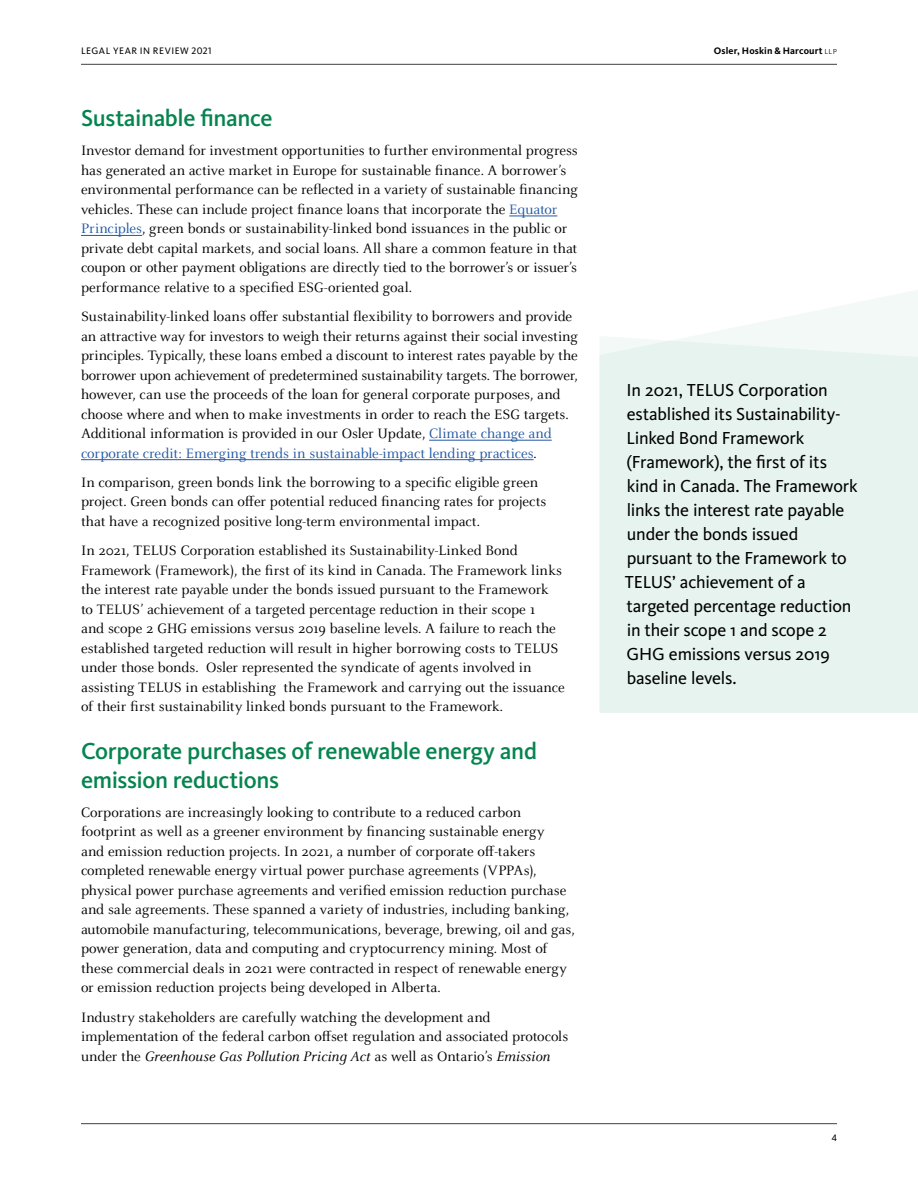
<style>
.page{position:relative;width:918px;height:1188px;background:#fff}
.page>*{position:absolute;margin:0;border:0;box-sizing:border-box;transform-origin:0 0}
.t1{font:500 24px/28.5px "Kievit Pro";letter-spacing:-.02em;color:#06844f}
.t2{font:18px/24px "Kievit Pro";letter-spacing:-.01em;color:#000}
.t3{font:15px/19.5px "Celeste OT";letter-spacing:-.005em;color:#000}
.t4{font:700 9.75px "Kievit Pro";letter-spacing:.015em;color:#000}
.t5{font:9.75px "Kievit Pro";letter-spacing:.055em;color:#000}
.s1{font-weight:300}
.s2{color:#2258a4}
.s3{font-style:italic}
</style>
<div class="page">
<hr style="left:81px;top:1123px;width:756px;height:1px;background:#414141">
<hr style="left:81px;top:64px;width:756px;height:1px;background:#414141">
<hr style="left:509px;top:216px;width:48px;height:1px;background:#2258a4">
<hr style="left:81px;top:235px;width:61px;height:1px;background:#2258a4">
<hr style="left:429px;top:440px;width:123px;height:1px;background:#2258a4">
<hr style="left:81px;top:459px;width:453px;height:1px;background:#2258a4">
<svg style="left:696px;top:290px;width:222px;height:46px;fill:#f4f9f7"></svg>
<div style="left:599px;top:336px;width:319px;height:377px;background:#e7f3ee"></div>
<p class="t5" style="left:81px;top:45px;width:132px">LEGAL YEAR IN REVIEW 2021</p>
<p class="t4" style="left:714px;top:45px;width:125px">Osler, Hoskin &amp; Harcourt <span class="s1">llp</span></p>
<h1 class="t1" style="left:81px;top:104px;width:193px">Sustainable finance</h1>
<p class="t3" style="left:81px;top:141px;width:498px">Investor demand for investment opportunities to further environmental progress has generated an active market in Europe for sustainable finance. A borrower’s environmental performance can be reflected in a variety of sustainable financing vehicles. These can include project finance loans that incorporate the <span class="s2">Equator Principles</span>, green bonds or sustainability-linked bond issuances in the public or private debt capital markets, and social loans. All share a common feature in that coupon or other payment obligations are directly tied to the borrower’s or issuer’s performance relative to a specified ESG-oriented goal.</p>
<p class="t3" style="left:81px;top:307px;width:498px">Sustainability-linked loans offer substantial flexibility to borrowers and provide an attractive way for investors to weigh their returns against their social investing principles. Typically, these loans embed a discount to interest rates payable by the borrower upon achievement of predetermined sustainability targets. The borrower, however, can use the proceeds of the loan for general corporate purposes, and choose where and when to make investments in order to reach the ESG targets.<br>Additional information is provided in our Osler Update, <span class="s2">Climate change and corporate credit: Emerging trends in sustainable-impact lending practices</span>.</p>
<p class="t3" style="left:81px;top:473px;width:467px">In comparison, green bonds link the borrowing to a specific eligible green project. Green bonds can offer potential reduced financing rates for projects that have a recognized positive long-term environmental impact.</p>
<p class="t3" style="left:81px;top:541px;width:485px">In 2021, TELUS Corporation established its Sustainability-Linked Bond Framework (Framework), the first of its kind in Canada. The Framework links the interest rate payable under the bonds issued pursuant to the Framework<br>to TELUS’ achievement of a targeted percentage reduction in their scope 1<br>and scope 2 GHG emissions versus 2019 baseline levels. A failure to reach the established targeted reduction will result in higher borrowing costs to TELUS under those bonds. Osler represented the syndicate of agents involved in assisting TELUS in establishing the Framework and carrying out the issuance of their first sustainability linked bonds pursuant to the Framework.</p>
<h1 class="t1" style="left:81px;top:737px;width:458px">Corporate purchases of renewable energy and emission reductions</h1>
<p class="t3" style="left:81px;top:803px;width:495px">Corporations are increasingly looking to contribute to a reduced carbon footprint as well as a greener environment by financing sustainable energy<br>and emission reduction projects. In 2021, a number of corporate off-takers completed renewable energy virtual power purchase agreements (VPPAs), physical power purchase agreements and verified emission reduction purchase and sale agreements. These spanned a variety of industries, including banking, automobile manufacturing, telecommunications, beverage, brewing, oil and gas, power generation, data and computing and cryptocurrency mining. Most of these commercial deals in 2021 were contracted in respect of renewable energy or emission reduction projects being developed in Alberta.</p>
<p class="t3" style="left:81px;top:1007px;width:489px">Industry stakeholders are carefully watching the development and implementation of the federal carbon offset regulation and associated protocols under the <span class="s3">Greenhouse Gas Pollution Pricing Act</span> as well as Ontario’s <span class="s3">Emission</span></p>
<p class="t2" style="left:625px;top:378px;width:234px">In 2021, TELUS Corporation established its Sustainability-<br>Linked Bond Framework (Framework), the first of its kind in Canada. The Framework links the interest rate payable under the bonds issued pursuant to the Framework to<br>TELUS’ achievement of a targeted percentage reduction in their scope 1 and scope 2<br>GHG emissions versus 2019 baseline levels.</p>
<p class="t5" style="left:832px;top:1132px;width:7px">4</p>
</div>
